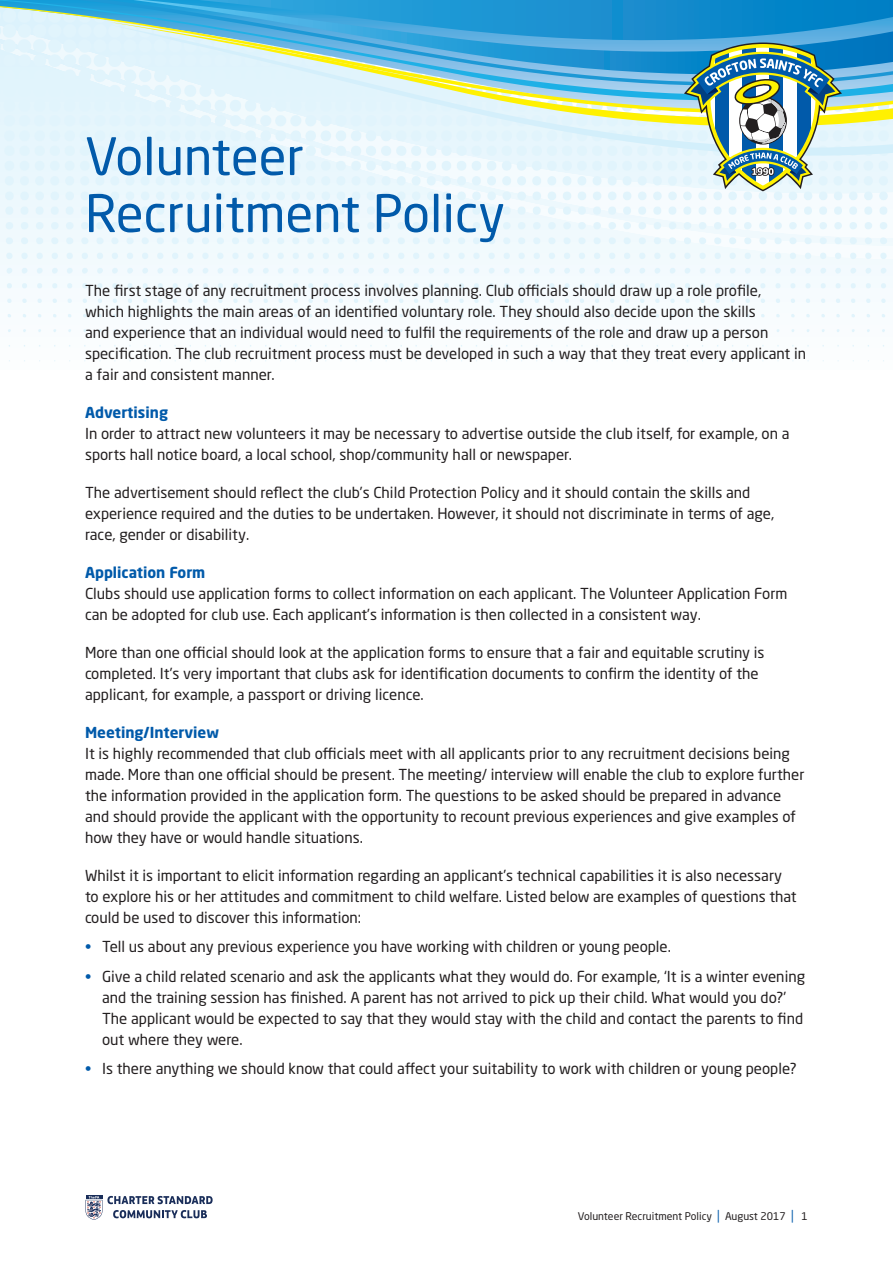
<style>
.page{position:relative;width:893px;height:1263px;background:#fff}
.page>*{position:absolute;margin:0;border:0;box-sizing:border-box;transform-origin:0 0}
._1__Title{font:51px/57px "Neo Sans Std";color:#015aaa}
._5__Text{font:15px/21px "Neo Sans Std";color:#231f20}
._9__Bullets_2mm_Spac{font:15px/21px "Neo Sans Std";color:#231f20}
._6__Text_2mm_Space_A{font:15px/21px "Neo Sans Std";color:#231f20}
._8__Bullets_4mm_Spac{font:15px "Neo Sans Std";color:#231f20}
._4__Subhead_No_Space{font:700 15px "Neo Sans Std";color:#015aaa}
.t1{font:10.5px "Neo Sans Std";color:#231f20}
.s1{color:#015aaa}
.s2{font-size:13.65px;color:#015aaa}
</style>
<div class="page">
<svg style="left:0;top:127px;width:893px;height:234px;fill:#f4fbfe"></svg>
<div style="left:110px;top:136px;width:89px;height:27px;background:#e7f6fd"></div>
<svg style="left:0;top:5px;width:199px;height:117px;background:#c5e7f4"></svg>
<svg style="left:110px;top:22px;width:89px;height:114px;background:#ddf1f5"></svg>
<svg style="left:199px;top:0;width:694px;height:191px;background:#99cbd9"></svg>
<svg style="left:85px;top:1195px;width:128px;height:25px"></svg>
<p class="_1__Title" style="left:85px;top:127px;width:422px">Volunteer<br>Recruitment Policy</p>
<p class="_5__Text" style="left:85px;top:279px;width:723px">The first stage of any recruitment process involves planning. Club officials should draw up a role profile,<br>which highlights the main areas of an identified voluntary role. They should also decide upon the skills<br>and experience that an individual would need to fulfil the requirements of the role and draw up a person specification. The club recruitment process must be developed in such a way that they treat every applicant in a fair and consistent manner.</p>
<p class="_4__Subhead_No_Space" style="left:85px;top:402px;width:84px">Advertising</p>
<p class="_5__Text" style="left:85px;top:422px;width:706px">In order to attract new volunteers it may be necessary to advertise outside the club itself, for example, on a sports hall notice board, a local school, shop/community hall or newspaper.</p>
<p class="_5__Text" style="left:85px;top:481px;width:691px">The advertisement should reflect the club’s Child Protection Policy and it should contain the skills and experience required and the duties to be undertaken. However, it should not discriminate in terms of age, race, gender or disability.</p>
<p class="_4__Subhead_No_Space" style="left:85px;top:562px;width:122px">Application Form</p>
<p class="_5__Text" style="left:85px;top:582px;width:704px">Clubs should use application forms to collect information on each applicant. The Volunteer Application Form can be adopted for club use. Each applicant’s information is then collected in a consistent way.</p>
<p class="_5__Text" style="left:85px;top:641px;width:681px">More than one official should look at the application forms to ensure that a fair and equitable scrutiny is completed. It’s very important that clubs ask for identification documents to confirm the identity of the applicant, for example, a passport or driving licence.</p>
<p class="_4__Subhead_No_Space" style="left:85px;top:722px;width:136px">Meeting/Interview</p>
<p class="_5__Text" style="left:85px;top:742px;width:721px">It is highly recommended that club officials meet with all applicants prior to any recruitment decisions being made. More than one official should be present. The meeting/ interview will enable the club to explore further the information provided in the application form. The questions to be asked should be prepared in advance and should provide the applicant with the opportunity to recount previous experiences and give examples of how they have or would handle situations.</p>
<p class="_6__Text_2mm_Space_A" style="left:85px;top:864px;width:713px">Whilst it is important to elicit information regarding an applicant’s technical capabilities it is also necessary to explore his or her attitudes and commitment to child welfare. Listed below are examples of questions that could be used to discover this information:</p>
<p class="_9__Bullets_2mm_Spac" style="left:85px;top:936px;width:587px"><span class="s1">•</span> Tell us about any previous experience you have working with children or young people.</p>
<p class="_9__Bullets_2mm_Spac" style="left:102px;top:965px;width:704px;text-indent:-17px"><span class="s1">•</span> Give a child related scenario and ask the applicants what they would do. For example, ‘It is a winter evening and the training session has finished. A parent has not arrived to pick up their child. What would you do?’ The applicant would be expected to say that they would stay with the child and contact the parents to find out where they were.</p>
<p class="_8__Bullets_4mm_Spac" style="left:85px;top:1059px;width:713px"><span class="s1">•</span> Is there anything we should know that could affect your suitability to work with children or young people?</p>
<p class="t1" style="left:578px;top:1210px;width:231px">Volunteer Recruitment Policy <span class="s2">|</span> August 2017 <span class="s2">|</span> 1</p>
</div>
